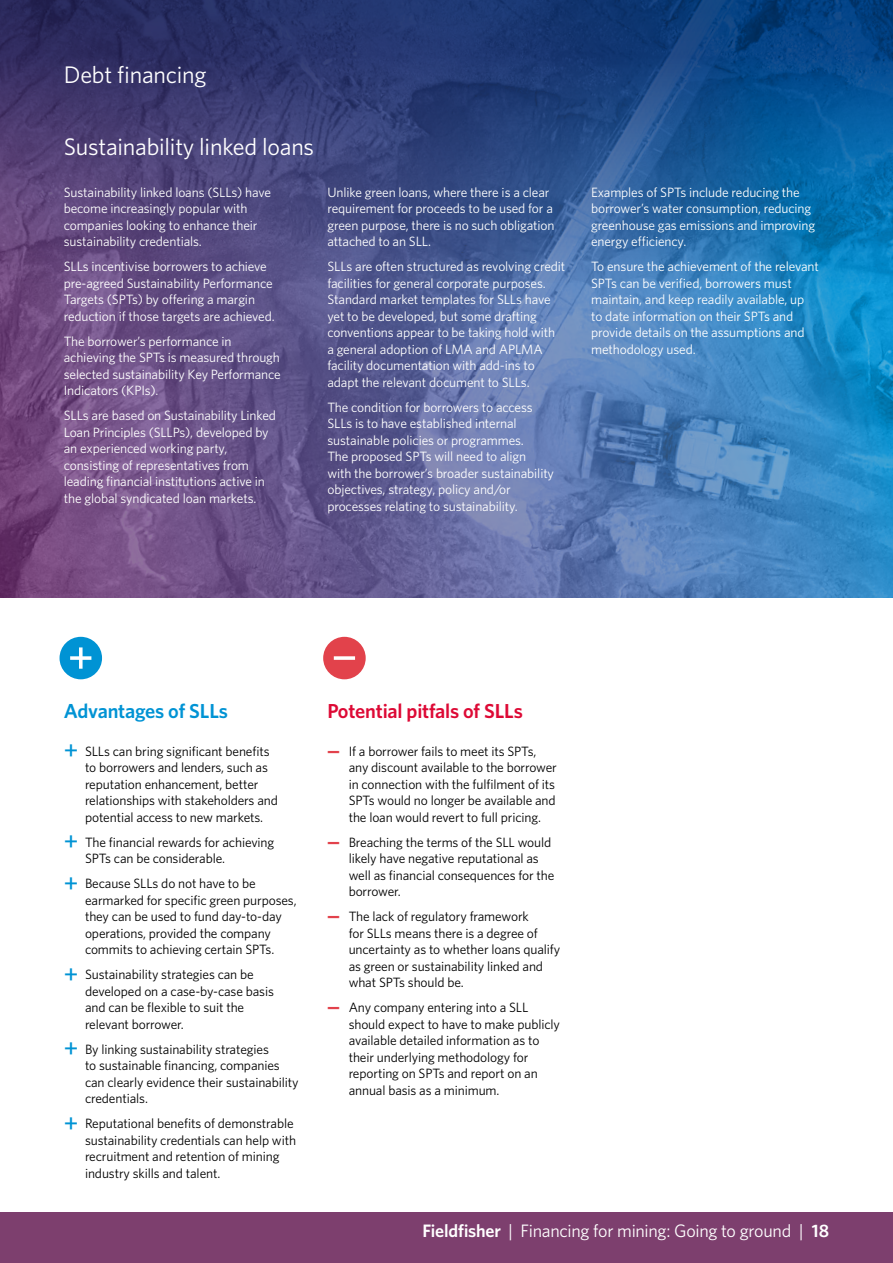
<style>
.page{position:relative;width:893px;height:1263px;background:#fff}
.page>*{position:absolute;margin:0;border:0;box-sizing:border-box;transform-origin:0 0}
.t1{font:24px "Whitney";letter-spacing:-.01em;color:#fff}
.t2{font:600 20.25px "Whitney";letter-spacing:-.01em;color:#dd0935}
.t3{font:600 20.25px "Whitney";letter-spacing:-.01em;color:#0093d4}
.t4{font:18px "Whitney";letter-spacing:-.015em;color:#fff}
.t5{font:13.5px/16.5px "Whitney";letter-spacing:-.01em;color:#fff}
.t6{font:13.5px/16.5px "Whitney";letter-spacing:-.01em;color:#000}
.s1{font-weight:500;font-size:25.5px;color:#0093d4}
.s2{font-weight:900;color:#e2424b}
.s3{font-weight:600}
</style>
<div class="page">
<svg style="left:0;top:283px;width:893px;height:314px;background:#5a6ba2"></svg>
<svg style="left:0;top:0;width:893px;height:283px;background:#2e4a83"></svg>
<svg style="left:60px;top:637px;width:42px;height:42px"></svg>
<svg style="left:323px;top:637px;width:43px;height:42px"></svg>
<div style="left:0;top:1212px;width:893px;height:51px;background:#7d3f6e"></div>
<h1 class="t1" style="left:64px;top:59px;width:144px">Debt financing</h1>
<h1 class="t1" style="left:64px;top:131px;width:252px">Sustainability linked loans</h1>
<p class="t5" style="left:64px;top:184px;width:209px">Sustainability linked loans (SLLs) have become increasingly popular with companies looking to enhance their sustainability credentials.</p>
<p class="t5" style="left:64px;top:258px;width:212px">SLLs incentivise borrowers to achieve pre-agreed Sustainability Performance Targets (SPTs) by offering a margin reduction if those targets are achieved.</p>
<p class="t5" style="left:64px;top:333px;width:218px">The borrower’s performance in achieving the SPTs is measured through selected sustainability Key Performance Indicators (KPIs).</p>
<p class="t5" style="left:64px;top:407px;width:214px">SLLs are based on Sustainability Linked Loan Principles (SLLPs), developed by an experienced working party, consisting of representatives from leading financial institutions active in the global syndicated loan markets.</p>
<p class="t5" style="left:327px;top:183px;width:229px">Unlike green loans, where there is a clear requirement for proceeds to be used for a green purpose, there is no such obligation attached to an SLL.</p>
<p class="t5" style="left:327px;top:258px;width:239px">SLLs are often structured as revolving credit facilities for general corporate purposes.<br>Standard market templates for SLLs have yet to be developed, but some drafting conventions appear to be taking hold with<br>a general adoption of LMA and APLMA facility documentation with add-ins to adapt the relevant document to SLLs.</p>
<p class="t5" style="left:327px;top:398px;width:228px">The condition for borrowers to access SLLs is to have established internal sustainable policies or programmes.<br>The proposed SPTs will need to align<br>with the borrower’s broader sustainability objectives, strategy, policy and/or processes relating to sustainability.</p>
<p class="t5" style="left:591px;top:184px;width:226px">Examples of SPTs include reducing the borrower’s water consumption, reducing greenhouse gas emissions and improving energy efficiency.</p>
<p class="t5" style="left:591px;top:258px;width:229px">To ensure the achievement of the relevant SPTs can be verified, borrowers must maintain, and keep readily available, up to date information on their SPTs and provide details on the assumptions and methodology used.</p>
<h2 class="t3" style="left:64px;top:697px;width:166px">Advantages of SLLs</h2>
<p class="t6" style="left:85px;top:742px;width:194px;text-indent:-21px"><span class="s1">+</span> SLLs can bring significant benefits to borrowers and lenders, such as reputation enhancement, better relationships with stakeholders and potential access to new markets.</p>
<p class="t6" style="left:85px;top:833px;width:191px;text-indent:-21px"><span class="s1">+</span> The financial rewards for achieving<br>SPTs can be considerable.</p>
<p class="t6" style="left:85px;top:875px;width:213px;text-indent:-21px"><span class="s1">+</span> Because SLLs do not have to be earmarked for specific green purposes, they can be used to fund day-to-day operations, provided the company commits to achieving certain SPTs.</p>
<p class="t6" style="left:85px;top:966px;width:190px;text-indent:-21px"><span class="s1">+</span> Sustainability strategies can be developed on a case-by-case basis and can be flexible to suit the relevant borrower.</p>
<p class="t6" style="left:85px;top:1040px;width:215px;text-indent:-21px"><span class="s1">+</span> By linking sustainability strategies<br>to sustainable financing, companies can clearly evidence their sustainability credentials.</p>
<p class="t6" style="left:85px;top:1115px;width:213px;text-indent:-21px"><span class="s1">+</span> Reputational benefits of demonstrable sustainability credentials can help with recruitment and retention of mining industry skills and talent.</p>
<h2 class="t2" style="left:327px;top:697px;width:197px">Potential pitfals of SLLs</h2>
<p class="t6" style="left:349px;top:742px;width:210px;text-indent:-21px"><span class="s2">—</span> If a borrower fails to meet its SPTs, any discount available to the borrower in connection with the fulfilment of its SPTs would no longer be available and the loan would revert to full pricing.</p>
<p class="t6" style="left:349px;top:833px;width:207px;text-indent:-21px"><span class="s2">—</span> Breaching the terms of the SLL would likely have negative reputational as well as financial consequences for the borrower.</p>
<p class="t6" style="left:349px;top:908px;width:213px;text-indent:-21px"><span class="s2">—</span> The lack of regulatory framework<br>for SLLs means there is a degree of uncertainty as to whether loans qualify as green or sustainability linked and what SPTs should be.</p>
<p class="t6" style="left:349px;top:999px;width:213px;text-indent:-21px"><span class="s2">—</span> Any company entering into a SLL should expect to have to make publicly available detailed information as to their underlying methodology for reporting on SPTs and report on an annual basis as a minimum.</p>
<h3 class="t4" style="left:422px;top:1219px;width:408px"><span class="s3">Fieldfisher</span> | Financing for mining: Going to ground | <span class="s3">18</span></h3>
</div>
